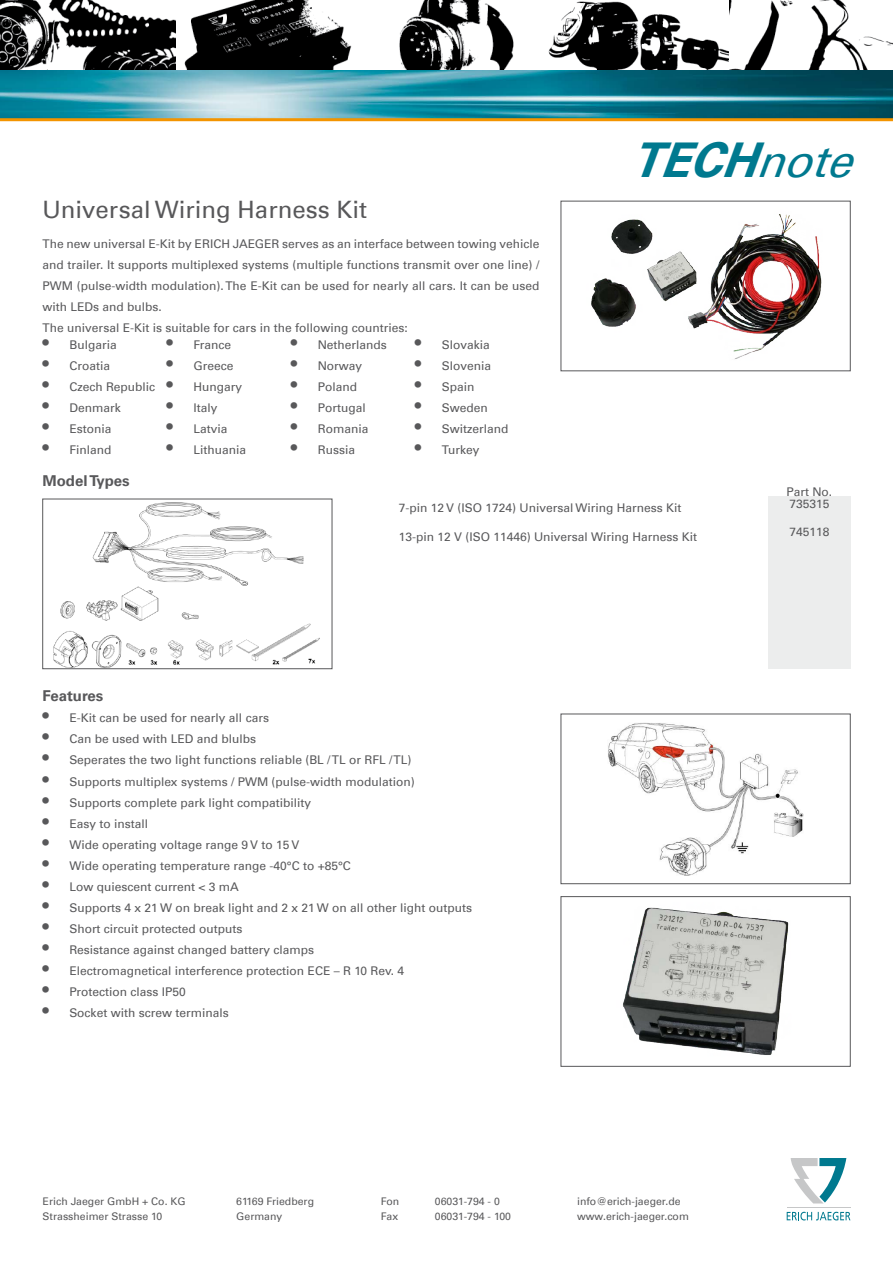
<style>
.page{position:relative;width:893px;height:1263px;background:#fff}
.page>*{position:absolute;margin:0;border:0;box-sizing:border-box;transform-origin:0 0}
.t1{font:italic 700 48px "Univers Com 65";color:#00798f}
.t2{font:24px "Univers Com 55 Roman";color:#58585a}
.t3{font:700 15px "Univers Com 65";color:#58585a}
.t4{font:12px/21px "Univers Com 55 Roman";color:#58585a}
.t5{font:10.5px/15px "Univers Com 55 Roman";color:#58585a}
.s1{font-size:18px}
.s2{font-family:"Univers Com 55 Roman";font-weight:400;font-size:45px}
</style>
<div class="page">
<div style="left:768px;top:497px;width:82px;height:172px;background:#eceded"></div>
<img style="left:53px;top:502px;width:267px;height:165px">
<div style="left:43px;top:499px;width:289px;height:170px;border:1px solid #58585a"></div>
<img style="left:591px;top:214px;width:231px;height:145px">
<div style="left:561px;top:201px;width:289px;height:170px;border:1px solid #58585a"></div>
<img style="left:608px;top:723px;width:196px;height:152px">
<div style="left:561px;top:714px;width:289px;height:170px;border:1px solid #58585a"></div>
<img style="left:623px;top:907px;width:166px;height:148px">
<div style="left:561px;top:896px;width:289px;height:170px;border:1px solid #58585a"></div>
<svg style="left:787px;top:1212px;width:63px;height:8px"></svg>
<hr style="left:787px;top:1207px;width:63px;height:1px;background:#c6c7c8">
<svg style="left:791px;top:1158px;width:55px;height:45px"></svg>
<img style="left:0;top:0;width:893px;height:118px">
<hr style="left:0;top:118px;width:893px;height:3px;background:#f39400">
<h2 class="t2" style="left:43px;top:195px;width:326px">Universal Wiring Harness Kit</h2>
<p class="t4" style="left:43px;top:233px;width:498px">The new universal E-Kit by ERICH JAEGER serves as an interface between towing vehicle and trailer. It supports multiplexed systems (multiple functions transmit over one line) / PWM (pulse-width modulation). The E-Kit can be used for nearly all cars. It can be used with LEDs and bulbs.<br>The universal E-Kit is suitable for cars in the following countries:</p>
<p class="t4" style="left:43px;top:334px;width:76px"><span class="s1">•</span> Bulgaria</p>
<p class="t4" style="left:43px;top:355px;width:69px"><span class="s1">•</span> Croatia</p>
<p class="t4" style="left:43px;top:376px;width:114px"><span class="s1">•</span> Czech Republic</p>
<p class="t4" style="left:43px;top:397px;width:80px"><span class="s1">•</span> Denmark</p>
<p class="t4" style="left:43px;top:418px;width:71px"><span class="s1">•</span> Estonia</p>
<p class="t4" style="left:43px;top:439px;width:71px"><span class="s1">•</span> Finland</p>
<p class="t3" style="left:43px;top:472px;width:89px">Model Types</p>
<p class="t4" style="left:166px;top:334px;width:66px"><span class="s1">•</span> France</p>
<p class="t4" style="left:166px;top:355px;width:69px"><span class="s1">•</span> Greece</p>
<p class="t4" style="left:166px;top:376px;width:77px"><span class="s1">•</span> Hungary</p>
<p class="t4" style="left:166px;top:397px;width:53px"><span class="s1">•</span> Italy</p>
<p class="t4" style="left:166px;top:418px;width:63px"><span class="s1">•</span> Latvia</p>
<p class="t4" style="left:166px;top:439px;width:81px"><span class="s1">•</span> Lithuania</p>
<p class="t4" style="left:291px;top:334px;width:98px"><span class="s1">•</span> Netherlands</p>
<p class="t4" style="left:291px;top:355px;width:73px"><span class="s1">•</span> Norway</p>
<p class="t4" style="left:291px;top:376px;width:68px"><span class="s1">•</span> Poland</p>
<p class="t4" style="left:291px;top:397px;width:76px"><span class="s1">•</span> Portugal</p>
<p class="t4" style="left:291px;top:418px;width:79px"><span class="s1">•</span> Romania</p>
<p class="t4" style="left:291px;top:439px;width:66px"><span class="s1">•</span> Russia</p>
<p class="t4" style="left:415px;top:334px;width:76px"><span class="s1">•</span> Slovakia</p>
<p class="t4" style="left:415px;top:355px;width:78px"><span class="s1">•</span> Slovenia</p>
<p class="t4" style="left:415px;top:376px;width:61px"><span class="s1">•</span> Spain</p>
<p class="t4" style="left:415px;top:397px;width:74px"><span class="s1">•</span> Sweden</p>
<p class="t4" style="left:415px;top:418px;width:95px"><span class="s1">•</span> Switzerland</p>
<p class="t4" style="left:415px;top:439px;width:66px"><span class="s1">•</span> Turkey</p>
<h1 class="t1" style="left:631px;top:132px;width:241px">TECH<span class="s2">note</span></h1>
<p class="t4" style="left:786px;top:481px;width:47px">Part No.</p>
<p class="t4" style="left:399px;top:497px;width:284px">7-pin 12 V (ISO 1724) Universal Wiring Harness Kit</p>
<p class="t4" style="left:399px;top:526px;width:300px">13-pin 12 V (ISO 11446) Universal Wiring Harness Kit</p>
<p class="t3" style="left:43px;top:687px;width:62px">Features</p>
<p class="t4" style="left:43px;top:708px;width:228px"><span class="s1">•</span> E-Kit can be used for nearly all cars</p>
<p class="t4" style="left:43px;top:729px;width:215px"><span class="s1">•</span> Can be used with LED and blulbs</p>
<p class="t4" style="left:43px;top:750px;width:371px"><span class="s1">•</span> Seperates the two light functions reliable (BL / TL or RFL / TL)</p>
<p class="t4" style="left:43px;top:771px;width:374px"><span class="s1">•</span> Supports multiplex systems / PWM (pulse-width modulation)</p>
<p class="t4" style="left:43px;top:792px;width:270px"><span class="s1">•</span> Supports complete park light compatibility</p>
<p class="t4" style="left:43px;top:813px;width:107px"><span class="s1">•</span> Easy to install</p>
<p class="t4" style="left:43px;top:834px;width:258px"><span class="s1">•</span> Wide operating voltage range 9 V to 15 V</p>
<p class="t4" style="left:43px;top:855px;width:310px"><span class="s1">•</span> Wide operating temperature range -40°C to +85°C</p>
<p class="t4" style="left:43px;top:876px;width:198px"><span class="s1">•</span> Low quiescent current &lt; 3 mA</p>
<p class="t4" style="left:43px;top:897px;width:431px"><span class="s1">•</span> Supports 4 x 21 W on break light and 2 x 21 W on all other light outputs</p>
<p class="t4" style="left:43px;top:918px;width:202px"><span class="s1">•</span> Short circuit protected outputs</p>
<p class="t4" style="left:43px;top:939px;width:273px"><span class="s1">•</span> Resistance against changed battery clamps</p>
<p class="t4" style="left:43px;top:960px;width:363px"><span class="s1">•</span> Electromagnetical interference protection ECE – R 10 Rev. 4</p>
<p class="t4" style="left:43px;top:981px;width:145px"><span class="s1">•</span> Protection class IP50</p>
<p class="t4" style="left:43px;top:1002px;width:188px"><span class="s1">•</span> Socket with screw terminals</p>
<p class="t5" style="left:43px;top:1193px;width:145px">Erich Jaeger GmbH + Co. KG<br>Strassheimer Strasse 10</p>
<p class="t5" style="left:381px;top:1193px;width:20px">Fon</p>
<p class="t5" style="left:435px;top:1193px;width:66px">06031-794 - 0</p>
<p class="t5" style="left:236px;top:1193px;width:79px">61169 Friedberg<br>Germany</p>
<p class="t5" style="left:381px;top:1208px;width:19px">Fax</p>
<p class="t5" style="left:435px;top:1208px;width:78px">06031-794 - 100</p>
<p class="t5" style="left:577px;top:1193px;width:113px">info@erich-jaeger.de www.erich-jaeger.com</p>
<p class="t4" style="left:789px;top:493px;width:42px">735315</p>
<p class="t4" style="left:789px;top:522px;width:42px">745118</p>
</div>
